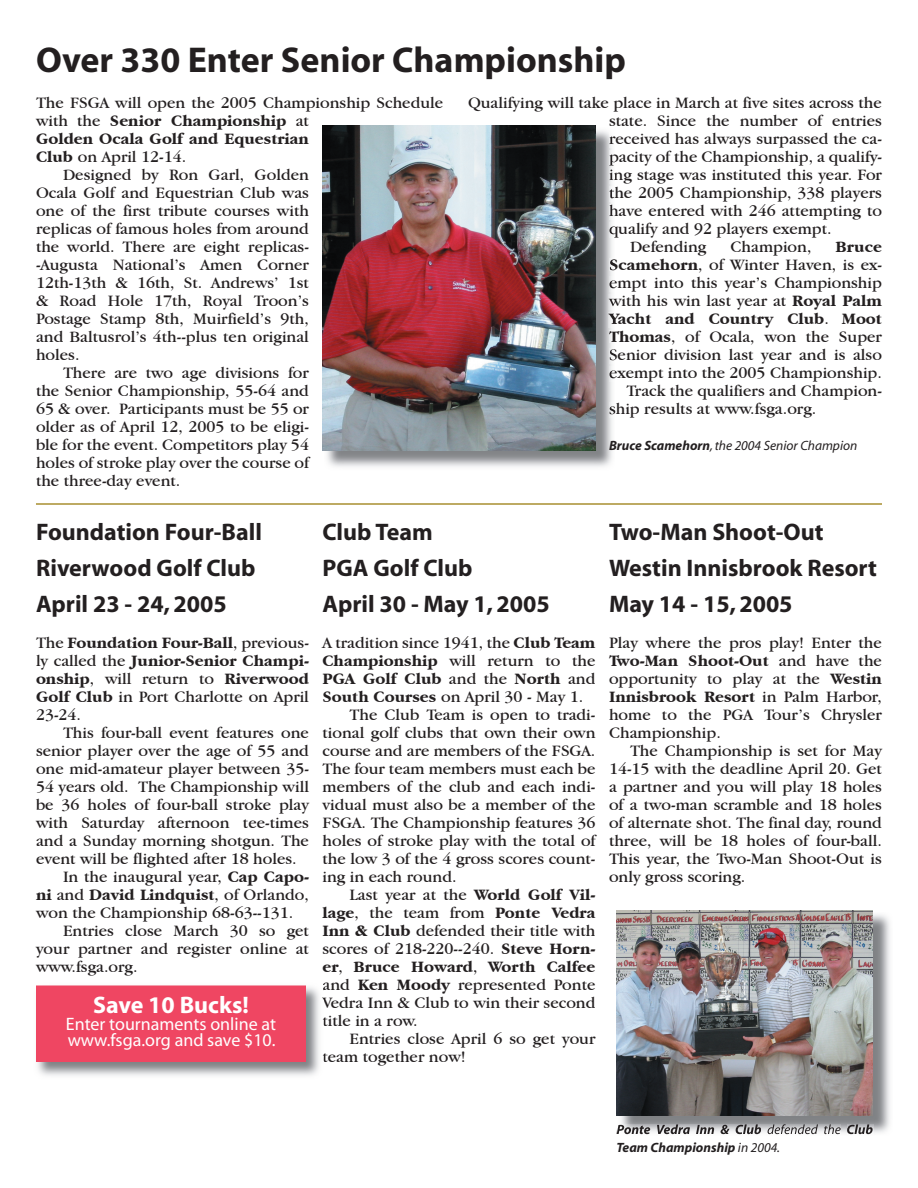
<style>
.page{position:relative;width:918px;height:1188px;background:#fff}
.page>*{position:absolute;margin:0;border:0;box-sizing:border-box;transform-origin:0 0}
.t1{font:700 36px "Myriad";color:#231f20}
.t2{font:700 24px/36px "Myriad";color:#231f20}
.t3{font:700 24px "Myriad";color:#fff}
.t4{font:18px/16.5px "Myriad";color:#fff}
.t5{font:16.5px/18px "Garamond IT Cby BT";color:#231f20;text-align:justify}
.t6{font:700 16.5px "Garamond IT Cby BT";color:#231f20}
.t7{font:italic 13.5px "Myriad";color:#231f20}
.t8{font:italic 700 13.5px "Myriad";color:#231f20}
.s1{font-weight:400}
.s2{font-weight:700}
</style>
<div class="page">
<img style="left:327px;top:127px;width:288px;height:340px">
<img style="left:609px;top:133px;width:6px;height:15px">
<img style="left:609px;top:151px;width:6px;height:15px">
<img style="left:609px;top:169px;width:6px;height:15px">
<img style="left:609px;top:187px;width:6px;height:15px">
<img style="left:609px;top:204px;width:6px;height:16px">
<img style="left:609px;top:223px;width:6px;height:15px">
<svg style="left:610px;top:259px;width:5px;height:11px"></svg>
<img style="left:609px;top:277px;width:6px;height:15px">
<img style="left:609px;top:295px;width:6px;height:15px">
<img style="left:608px;top:313px;width:7px;height:15px">
<svg style="left:609px;top:331px;width:6px;height:11px"></svg>
<img style="left:610px;top:349px;width:5px;height:15px">
<img style="left:609px;top:367px;width:6px;height:15px">
<img style="left:610px;top:403px;width:5px;height:15px">
<img style="left:323px;top:126px;width:272px;height:325px">
<img style="left:37px;top:987px;width:286px;height:89px">
<svg style="left:322px;top:997px;width:1px;height:12px"></svg>
<div style="left:37px;top:986px;width:268px;height:75px;background:#ef4662"></div>
<div style="left:36px;top:985px;width:270px;height:77px;border:2px solid #ef4662"></div>
<hr style="left:36px;top:503px;width:846px;height:2px;background:#b49f4e">
<img style="left:621px;top:914px;width:269px;height:221px">
<img style="left:618px;top:1124px;width:144px;height:10px">
<img style="left:762px;top:1124px;width:79px;height:10px">
<img style="left:847px;top:1124px;width:26px;height:10px">
<img style="left:616px;top:911px;width:257px;height:205px">
<h1 class="t1" style="left:36px;top:41px;width:592px">Over 330 Enter Senior Championship</h1>
<p class="t5" style="left:36px;top:93px;width:409px">The FSGA will open the 2005 Championship Schedule</p>
<p class="t6" style="left:36px;top:111px;width:274px"><span class="s1">with the</span> Senior Championship <span class="s1">at</span></p>
<p class="t6" style="left:36px;top:129px;width:275px">Golden Ocala Golf and Equestrian</p>
<p class="t5" style="left:36px;top:147px;width:152px"><span class="s2">Club</span> on April 12-14.</p>
<p class="t5" style="left:63px;top:165px;width:247px">Designed by Ron Garl, Golden</p>
<p class="t5" style="left:36px;top:183px;width:274px">Ocala Golf and Equestrian Club was</p>
<p class="t5" style="left:36px;top:201px;width:274px">one of the first tribute courses with</p>
<p class="t5" style="left:36px;top:219px;width:274px">replicas of famous holes from around</p>
<p class="t5" style="left:36px;top:237px;width:274px">the world. There are eight replicas-</p>
<p class="t5" style="left:36px;top:255px;width:274px">-Augusta National’s Amen Corner</p>
<p class="t5" style="left:36px;top:273px;width:275px">12th-13th &amp; 16th, St. Andrews’ 1st</p>
<p class="t5" style="left:36px;top:291px;width:274px">&amp; Road Hole 17th, Royal Troon’s</p>
<p class="t5" style="left:36px;top:309px;width:274px">Postage Stamp 8th, Muirfield’s 9th,</p>
<p class="t5" style="left:36px;top:327px;width:274px">and Baltusrol’s 4th--plus ten original</p>
<p class="t5" style="left:36px;top:345px;width:45px">holes.</p>
<p class="t5" style="left:63px;top:363px;width:247px">There are two age divisions for</p>
<p class="t5" style="left:36px;top:381px;width:274px">the Senior Championship, 55-64 and</p>
<p class="t5" style="left:36px;top:399px;width:274px">65 &amp; over. Participants must be 55 or</p>
<p class="t5" style="left:36px;top:417px;width:275px">older as of April 12, 2005 to be eligi-</p>
<p class="t5" style="left:36px;top:435px;width:275px">ble for the event. Competitors play 54</p>
<p class="t5" style="left:36px;top:453px;width:274px">holes of stroke play over the course of</p>
<p class="t5" style="left:36px;top:471px;width:146px">the three-day event.</p>
<p class="t5" style="left:468px;top:93px;width:415px">Qualifying will take place in March at five sites across the</p>
<p class="t5" style="left:609px;top:111px;width:274px">state. Since the number of entries</p>
<p class="t5" style="left:609px;top:129px;width:274px">received has always surpassed the ca-</p>
<p class="t5" style="left:609px;top:147px;width:274px">pacity of the Championship, a qualify-</p>
<p class="t5" style="left:609px;top:165px;width:274px">ing stage was instituted this year. For</p>
<p class="t5" style="left:609px;top:183px;width:274px">the 2005 Championship, 338 players</p>
<p class="t5" style="left:609px;top:201px;width:274px">have entered with 246 attempting to</p>
<p class="t5" style="left:609px;top:219px;width:224px">qualify and 92 players exempt.</p>
<p class="t5" style="left:630px;top:237px;width:78px">Defending</p>
<p class="t5" style="left:730px;top:237px;width:83px">Champion,</p>
<p class="t6" style="left:836px;top:237px;width:48px">Bruce</p>
<p class="t5" style="left:609px;top:255px;width:275px"><span class="s2">Scamehorn</span>, of Winter Haven, is ex-</p>
<p class="t5" style="left:609px;top:273px;width:274px">empt into this year’s Championship</p>
<p class="t5" style="left:609px;top:291px;width:275px">with his win last year at <span class="s2">Royal Palm</span></p>
<p class="t6" style="left:609px;top:309px;width:274px">Yacht and Country Club<span class="s1">.</span> Moot</p>
<p class="t5" style="left:609px;top:327px;width:275px"><span class="s2">Thomas</span>, of Ocala, won the Super</p>
<p class="t5" style="left:609px;top:345px;width:274px">Senior division last year and is also</p>
<p class="t5" style="left:609px;top:363px;width:274px">exempt into the 2005 Championship.</p>
<p class="t5" style="left:626px;top:381px;width:257px">Track the qualifiers and Champion-</p>
<p class="t5" style="left:609px;top:399px;width:209px">ship results at www.fsga.org.</p>
<p class="t7" style="left:609px;top:439px;width:250px"><span class="s2">Bruce Scamehorn</span>, the 2004 Senior Champion</p>
<h2 class="t2" style="left:36px;top:515px;width:228px">Foundation Four-Ball<br>Riverwood Golf Club<br>April 23 - 24, 2005</h2>
<p class="t5" style="left:36px;top:633px;width:275px">The <span class="s2">Foundation Four-Ball</span>, previous&shy;ly called the <span class="s2">Junior-Senior Champi&shy;onship</span>, will return to <span class="s2">Riverwood Golf Club</span> in Port Charlotte on April 23-24.</p>
<p class="t5" style="left:63px;top:723px;width:247px">This four-ball event features one</p>
<p class="t5" style="left:36px;top:741px;width:274px">senior player over the age of 55 and</p>
<p class="t5" style="left:36px;top:759px;width:275px">one mid-amateur player between 35-</p>
<p class="t5" style="left:36px;top:777px;width:274px">54 years old. The Championship will</p>
<p class="t5" style="left:36px;top:795px;width:274px">be 36 holes of four-ball stroke play</p>
<p class="t5" style="left:36px;top:813px;width:275px">with Saturday afternoon tee-times</p>
<p class="t5" style="left:36px;top:831px;width:275px">and a Sunday morning shotgun. The</p>
<p class="t5" style="left:36px;top:849px;width:262px">event will be flighted after 18 holes.</p>
<p class="t5" style="left:63px;top:867px;width:248px">In the inaugural year, <span class="s2">Cap Capo-</span></p>
<p class="t6" style="left:36px;top:885px;width:274px">ni <span class="s1">and</span> David Lindquist<span class="s1">, of Orlando,</span></p>
<p class="t5" style="left:36px;top:903px;width:259px">won the Championship 68-63--131.</p>
<p class="t5" style="left:63px;top:921px;width:247px">Entries close March 30 so get</p>
<p class="t5" style="left:36px;top:939px;width:275px">your partner and register online at</p>
<p class="t5" style="left:36px;top:957px;width:103px">www.fsga.org.</p>
<h2 class="t3" style="left:93px;top:993px;width:157px">Save 10 Bucks!</h2>
<p class="t4" style="left:66px;top:1016px;width:212px">Enter tournaments online at www.fsga.org and save $10.</p>
<h2 class="t2" style="left:322px;top:515px;width:229px">Club Team<br>PGA Golf Club<br>April 30 - May 1, 2005</h2>
<p class="t5" style="left:322px;top:633px;width:274px">A tradition since 1941, the <span class="s2">Club Team</span></p>
<p class="t5" style="left:322px;top:651px;width:274px"><span class="s2">Championship</span> will return to the</p>
<p class="t6" style="left:322px;top:669px;width:274px">PGA Golf Club <span class="s1">and the</span> North <span class="s1">and</span></p>
<p class="t5" style="left:322px;top:687px;width:262px"><span class="s2">South Courses</span> on April 30 - May 1.</p>
<p class="t5" style="left:350px;top:705px;width:247px">The Club Team is open to tradi-</p>
<p class="t5" style="left:322px;top:723px;width:274px">tional golf clubs that own their own</p>
<p class="t5" style="left:322px;top:741px;width:274px">course and are members of the FSGA.</p>
<p class="t5" style="left:322px;top:759px;width:275px">The four team members must each be</p>
<p class="t5" style="left:322px;top:777px;width:274px">members of the club and each indi-</p>
<p class="t5" style="left:322px;top:795px;width:274px">vidual must also be a member of the</p>
<p class="t5" style="left:322px;top:813px;width:274px">FSGA. The Championship features 36</p>
<p class="t5" style="left:322px;top:831px;width:275px">holes of stroke play with the total of</p>
<p class="t5" style="left:322px;top:849px;width:274px">the low 3 of the 4 gross scores count-</p>
<p class="t5" style="left:322px;top:867px;width:136px">ing in each round.</p>
<p class="t5" style="left:350px;top:885px;width:247px">Last year at the <span class="s2">World Golf Vil-</span></p>
<p class="t6" style="left:322px;top:903px;width:274px">lage<span class="s1">, the team from</span> Ponte Vedra</p>
<p class="t5" style="left:322px;top:921px;width:275px"><span class="s2">Inn &amp; Club</span> defended their title with</p>
<p class="t5" style="left:322px;top:939px;width:275px">scores of 218-220--240. <span class="s2">Steve Horn-</span></p>
<p class="t6" style="left:322px;top:957px;width:274px">er<span class="s1">,</span> Bruce Howard<span class="s1">,</span> Worth Calfee</p>
<p class="t5" style="left:322px;top:975px;width:274px">and <span class="s2">Ken Moody</span> represented Ponte</p>
<p class="t5" style="left:322px;top:993px;width:274px">Vedra Inn &amp; Club to win their second</p>
<p class="t5" style="left:322px;top:1011px;width:97px">title in a row.</p>
<p class="t5" style="left:350px;top:1029px;width:247px">Entries close April 6 so get your</p>
<p class="t5" style="left:322px;top:1047px;width:145px">team together now!</p>
<h2 class="t2" style="left:609px;top:515px;width:270px">Two-Man Shoot-Out<br>Westin Innisbrook Resort<br>May 14 - 15, 2005</h2>
<p class="t5" style="left:609px;top:633px;width:275px">Play where the pros play! Enter the <span class="s2">Two-Man Shoot-Out</span> and have the opportunity to play at the <span class="s2">Westin Innisbrook Resort</span> in Palm Harbor, home to the PGA Tour’s Chrysler Championship.</p>
<p class="t5" style="left:609px;top:741px;width:275px;text-indent:21px">The Championship is set for May 14-15 with the deadline April 20. Get a partner and you will play 18 holes of a two-man scramble and 18 holes of alternate shot. The final day, round three, will be 18 holes of four-ball.<br>This year, the Two-Man Shoot-Out is only gross scoring.</p>
<p class="t8" style="left:616px;top:1140px;width:165px">Team Championship <span class="s1">in 2004.</span></p>
</div>
